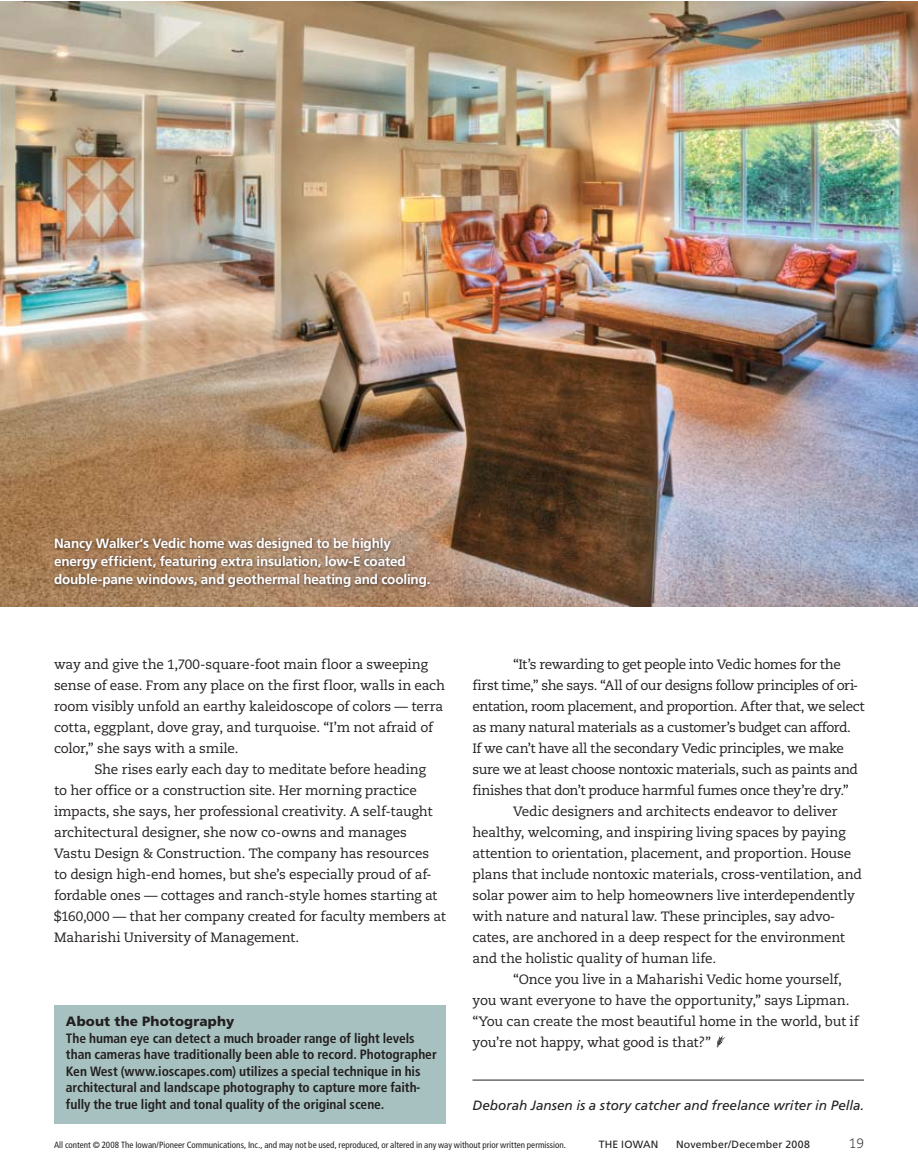
<style>
.page{position:relative;width:918px;height:1175px;background:#fff}
.page>*{position:absolute;margin:0;border:0;box-sizing:border-box;transform-origin:0 0}
.t1{font:13.5px/21px "Caecilia LT Std";letter-spacing:-.02em;color:#231f20}
.t2{font:700 condensed 13.5px/16.5px "Frutiger LT Std";letter-spacing:-.005em;color:#231f20}
.t3{font:700 13.5px/18px "Frutiger LT Std";letter-spacing:-.01em;color:#fff}
.t4{font:italic 13.5px "Frutiger LT Std";color:#231f20}
.t5{font:900 13.5px "Frutiger LT Std";letter-spacing:.015em;color:#231f20}
.t6{font:300 13.5px "Caecilia LT Std";color:#231f20}
.t7{font:10.5px "Frutiger LT Std";letter-spacing:.02em;color:#231f20}
.t8{font:condensed 9px "Frutiger LT Std";color:#231f20}
</style>
<div class="page">
<hr style="left:472px;top:1079px;width:392px;height:1px;background:#231f20">
<svg style="left:717px;top:1035px;width:8px;height:12px"></svg>
<img style="left:0;top:2px;width:918px;height:604px">
<div style="left:54px;top:1005px;width:392px;height:119px;background:#a7c1c0"></div>
<div style="left:51px;top:534px;width:382px;height:57px;background:#000008;opacity:.5"></div>
<p class="t3" style="left:54px;top:535px;width:378px">Nancy Walker’s Vedic home was designed to be highly energy efficient, featuring extra insulation, low-E coated double-pane windows, and geothermal heating and cooling.</p>
<p class="t1" style="left:54px;top:654px;width:393px">way and give the 1,700-square-foot main floor a sweeping sense of ease. From any place on the first floor, walls in each room visibly unfold an earthy kaleidoscope of colors — terra cotta, eggplant, dove gray, and turquoise. “I’m not afraid of color,” she says with a smile.</p>
<p class="t1" style="left:54px;top:759px;width:394px;text-indent:40px">She rises early each day to meditate before heading<br>to her office or a construction site. Her morning practice impacts, she says, her professional creativity. A self-taught architectural designer, she now co-owns and manages Vastu Design &amp; Construction. The company has resources<br>to design high-end homes, but she’s especially proud of af&shy;fordable ones — cottages and ranch-style homes starting at $160,000 — that her company created for faculty members at Maharishi University of Management.</p>
<p class="t5" style="left:66px;top:1013px;width:170px">About the Photography</p>
<p class="t2" style="left:66px;top:1030px;width:372px">The human eye can detect a much broader range of light levels than cameras have traditionally been able to record. Photographer Ken West (www.ioscapes.com) utilizes a special technique in his architectural and landscape photography to capture more faith&shy;fully the true light and tonal quality of the original scene.</p>
<p class="t1" style="left:513px;top:654px;width:329px">“It’s rewarding to get people into Vedic homes for the</p>
<p class="t1" style="left:472px;top:675px;width:387px">first time,” she says. “All of our designs follow principles of ori-</p>
<p class="t1" style="left:472px;top:696px;width:394px">entation, room placement, and proportion. After that, we select</p>
<p class="t1" style="left:472px;top:717px;width:380px">as many natural materials as a customer’s budget can afford.</p>
<p class="t1" style="left:472px;top:738px;width:373px">If we can’t have all the secondary Vedic principles, we make</p>
<p class="t1" style="left:472px;top:759px;width:387px">sure we at least choose nontoxic materials, such as paints and</p>
<p class="t1" style="left:472px;top:780px;width:378px">finishes that don’t produce harmful fumes once they’re dry.”</p>
<p class="t1" style="left:513px;top:801px;width:326px">Vedic designers and architects endeavor to deliver</p>
<p class="t1" style="left:472px;top:822px;width:375px">healthy, welcoming, and inspiring living spaces by paying</p>
<p class="t1" style="left:472px;top:843px;width:380px">attention to orientation, placement, and proportion. House</p>
<p class="t1" style="left:472px;top:864px;width:391px">plans that include nontoxic materials, cross-ventilation, and</p>
<p class="t1" style="left:472px;top:885px;width:384px">solar power aim to help homeowners live interdependently</p>
<p class="t1" style="left:472px;top:906px;width:364px">with nature and natural law. These principles, say advo-</p>
<p class="t1" style="left:472px;top:927px;width:374px">cates, are anchored in a deep respect for the environment</p>
<p class="t1" style="left:472px;top:948px;width:245px">and the holistic quality of human life.</p>
<p class="t1" style="left:513px;top:969px;width:330px">“Once you live in a Maharishi Vedic home yourself,</p>
<p class="t1" style="left:472px;top:990px;width:379px">you want everyone to have the opportunity,” says Lipman.</p>
<p class="t1" style="left:472px;top:1011px;width:388px">“You can create the most beautiful home in the world, but if</p>
<p class="t1" style="left:472px;top:1032px;width:240px">you’re not happy, what good is that?”</p>
<p class="t4" style="left:472px;top:1097px;width:393px">Deborah Jansen is a story catcher and freelance writer in Pella.</p>
<p class="t8" style="left:54px;top:1139px;width:514px">All content © 2008 The Iowan/Pioneer Communications, Inc., and may not be used, reproduced, or altered in any way without prior written permission.</p>
<p class="t7" style="left:599px;top:1137px;width:61px">THE IOWAN</p>
<p class="t7" style="left:676px;top:1137px;width:135px">November/December 2008</p>
<p class="t6" style="left:849px;top:1135px;width:17px">19</p>
</div>
